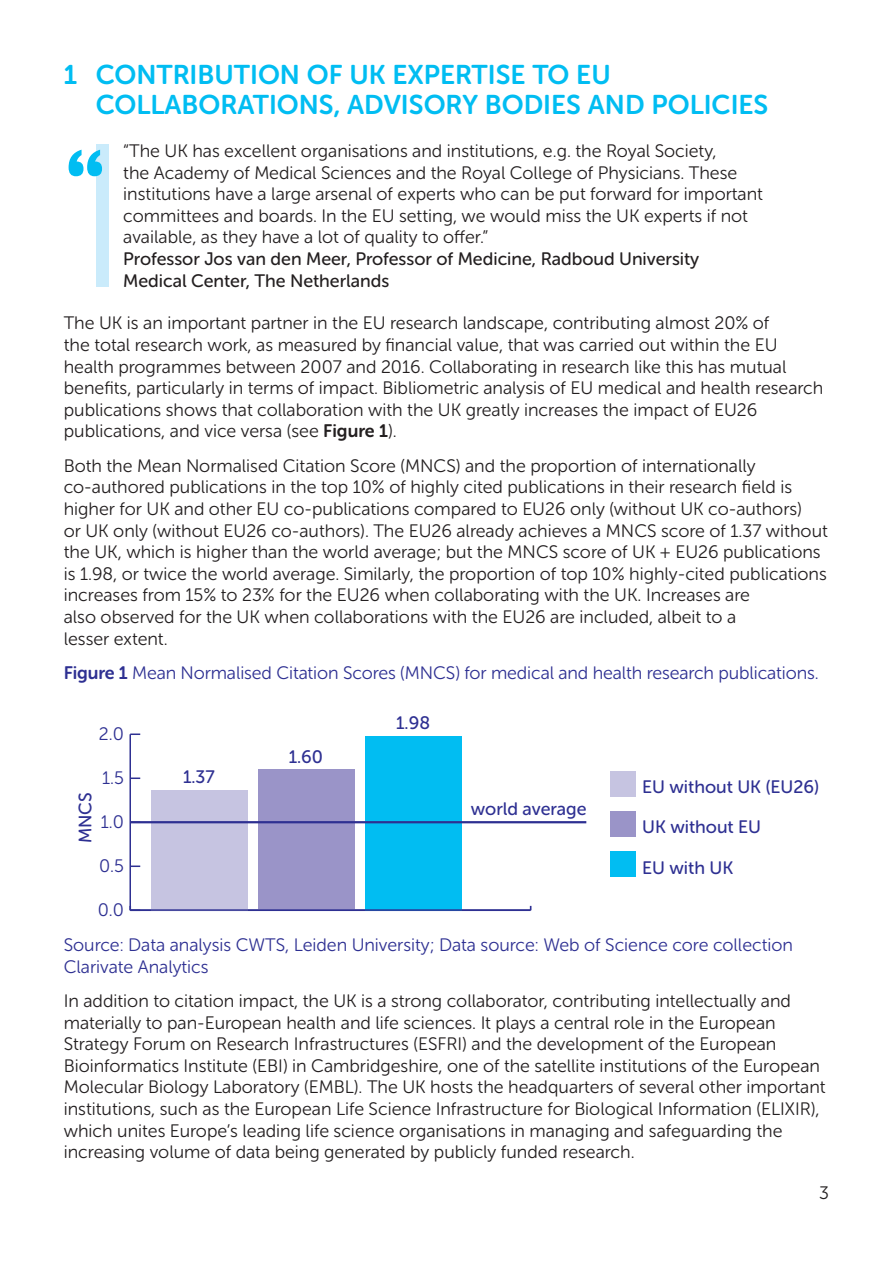
<style>
.page{position:relative;width:893px;height:1263px;background:#fff}
.page>*{position:absolute;margin:0;border:0;box-sizing:border-box;transform-origin:0 0}
.heading_1{font:27px/30px "Museo Sans Rounded 700";color:#01bdf2}
.body_text{font:18px/21.6px "Museo Sans Rounded 300";color:#231f20}
.quote{font:18px/21.6px "Museo Sans Rounded 300";color:#231f20}
.figure_caption{font:18px/21.6px "Museo Sans Rounded 300";letter-spacing:-.005em;color:#2e3092}
.quote_name{font:18px/21.6px "Museo Sans Rounded 500";color:#231f20}
.t1{font:18px "Museo Sans Rounded 500";color:#2e3092}
.s1{font-family:"Museo Sans Rounded 700"}
</style>
<div class="page">
<div style="left:96px;top:145px;width:12px;height:142px;background:#caebfb"></div>
<svg style="left:69px;top:150px;width:33px;height:26px"></svg>
<div style="left:611px;top:771px;width:25px;height:26px;background:#c6c4e1"></div>
<div style="left:611px;top:811px;width:25px;height:26px;background:#9a94c8"></div>
<div style="left:611px;top:851px;width:25px;height:26px;background:#01bdf2"></div>
<hr style="left:130px;top:909px;width:401px;height:2px;background:#2e3092">
<hr style="left:129px;top:734px;width:2px;height:176px;background:#2e3092">
<svg style="left:131px;top:865px;width:9px;height:2px"></svg>
<svg style="left:131px;top:777px;width:9px;height:2px"></svg>
<svg style="left:130px;top:733px;width:10px;height:2px"></svg>
<div style="left:365px;top:736px;width:96px;height:174px;background:#01bdf2"></div>
<div style="left:258px;top:769px;width:96px;height:141px;background:#9a94c8"></div>
<div style="left:152px;top:790px;width:96px;height:120px;background:#c6c4e1"></div>
<hr style="left:130px;top:821px;width:456px;height:2px;background:#2e3092">
<hr style="left:131px;top:909px;width:399px;height:2px;background:#2e3092">
<p class="heading_1" style="left:96px;top:60px;width:674px;text-indent:-32px">1 CONTRIBUTION OF UK EXPERTISE TO EU<br>COLLABORATIONS, ADVISORY BODIES AND POLICIES</p>
<p class="quote" style="left:123px;top:140px;width:641px">“The UK has excellent organisations and institutions, e.g. the Royal Society,<br>the Academy of Medical Sciences and the Royal College of Physicians. These institutions have a large arsenal of experts who can be put forward for important committees and boards. In the EU setting, we would miss the UK experts if not available, as they have a lot of quality to offer.”</p>
<p class="quote_name" style="left:123px;top:248px;width:577px">Professor Jos van den Meer, Professor of Medicine, Radboud University<br>Medical Center, The Netherlands</p>
<p class="body_text" style="left:64px;top:313px;width:761px">The UK is an important partner in the EU research landscape, contributing almost 20% of<br>the total research work, as measured by financial value, that was carried out within the EU health programmes between 2007 and 2016. Collaborating in research like this has mutual benefits, particularly in terms of impact. Bibliometric analysis of EU medical and health research publications shows that collaboration with the UK greatly increases the impact of EU26 publications, and vice versa (see <span class="s1">Figure 1</span>).</p>
<p class="body_text" style="left:64px;top:455px;width:766px">Both the Mean Normalised Citation Score (MNCS) and the proportion of internationally co-authored publications in the top 10% of highly cited publications in their research field is higher for UK and other EU co-publications compared to EU26 only (without UK co-authors)<br>or UK only (without EU26 co-authors). The EU26 already achieves a MNCS score of 1.37 without the UK, which is higher than the world average; but the MNCS score of UK + EU26 publications is 1.98, or twice the world average. Similarly, the proportion of top 10% highly-cited publications increases from 15% to 23% for the EU26 when collaborating with the UK. Increases are<br>also observed for the UK when collaborations with the EU26 are included, albeit to a<br>lesser extent.</p>
<p class="figure_caption" style="left:64px;top:662px;width:757px"><span class="s1">Figure 1</span> Mean Normalised Citation Scores (MNCS) for medical and health research publications.</p>
<p class="figure_caption" style="left:99px;top:724px;width:27px">2.0</p>
<p class="t1" style="left:75px;top:843px;width:52px;rotate:-90deg">MNCS</p>
<p class="figure_caption" style="left:102px;top:768px;width:23px">1.5</p>
<p class="figure_caption" style="left:101px;top:812px;width:25px">1.0</p>
<p class="figure_caption" style="left:99px;top:856px;width:26px">0.5</p>
<p class="figure_caption" style="left:98px;top:900px;width:28px">0.0</p>
<p class="t1" style="left:183px;top:767px;width:33px">1.37</p>
<p class="t1" style="left:289px;top:747px;width:36px">1.60</p>
<p class="t1" style="left:396px;top:713px;width:35px">1.98</p>
<p class="t1" style="left:471px;top:799px;width:117px">world average</p>
<p class="t1" style="left:642px;top:777px;width:179px">EU without UK (EU26)</p>
<p class="t1" style="left:642px;top:817px;width:121px">UK without EU</p>
<p class="t1" style="left:642px;top:857px;width:93px">EU with UK</p>
<p class="figure_caption" style="left:64px;top:934px;width:731px">Source: Data analysis CWTS, Leiden University; Data source: Web of Science core collection<br>Clarivate Analytics</p>
<p class="body_text" style="left:64px;top:990px;width:763px">In addition to citation impact, the UK is a strong collaborator, contributing intellectually and materially to pan-European health and life sciences. It plays a central role in the European Strategy Forum on Research Infrastructures (ESFRI) and the development of the European Bioinformatics Institute (EBI) in Cambridgeshire, one of the satellite institutions of the European Molecular Biology Laboratory (EMBL). The UK hosts the headquarters of several other important institutions, such as the European Life Science Infrastructure for Biological Information (ELIXIR), which unites Europe’s leading life science organisations in managing and safeguarding the increasing volume of data being generated by publicly funded research.</p>
<p class="body_text" style="left:819px;top:1182px;width:11px">3</p>
</div>
